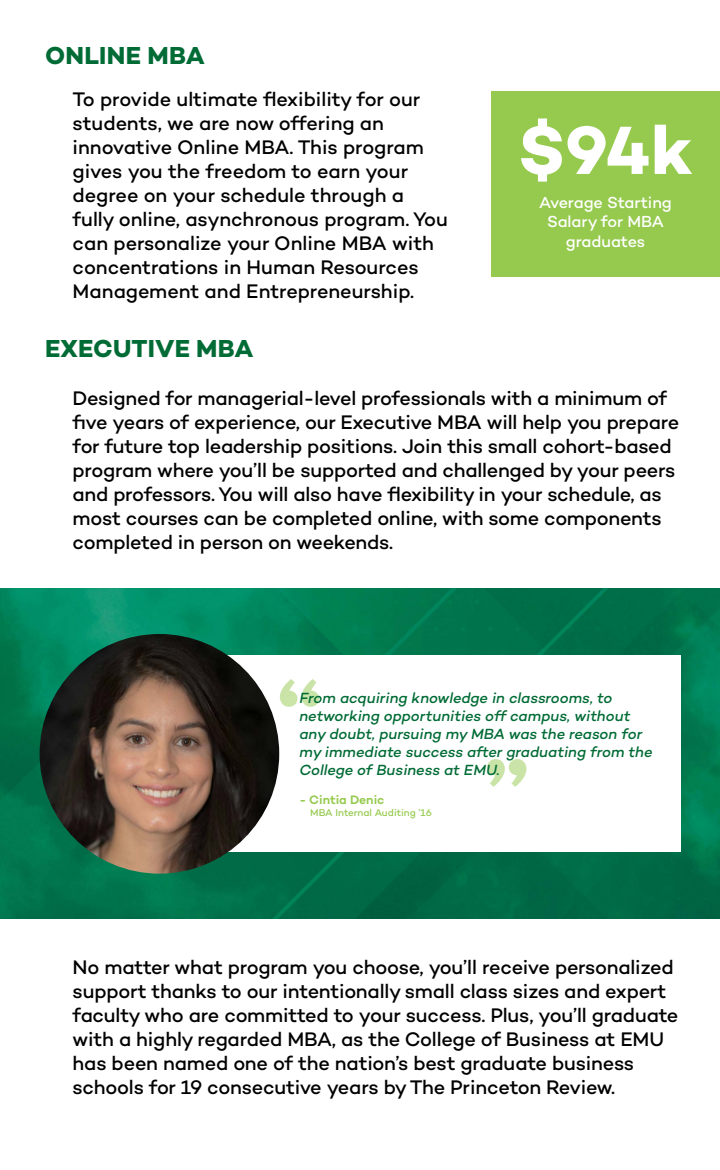
<style>
.page{position:relative;width:720px;height:1170px;background:#fff}
.page>*{position:absolute;margin:0;border:0;box-sizing:border-box;transform-origin:0 0}
.t1{font:700 84.25px "Aachen Std";color:#96ca4f}
.t2{font:700 69.38px "Campton";color:#fff}
.t3{font:700 25px "Campton";letter-spacing:.01em;color:#006b35}
.t4{font:500 20px/24px "Campton";letter-spacing:-.01em;color:#000}
.t5{font:500 16.25px/19.5px "Campton";letter-spacing:-.01em;color:#fff;text-align:center}
.t6{font:italic 500 15px/18px "Campton";color:#006b35}
.t7{font:600 12.5px "Campton";letter-spacing:-.005em;color:#96ca4f}
.t8{font:500 10px "Campton";color:#96ca4f}
</style>
<div class="page">
<img style="left:0;top:589px;width:720px;height:330px">
<div style="left:215px;top:656px;width:465px;height:196px;background:#fff"></div>
<img style="left:40px;top:634px;width:239px;height:240px;border-radius:120px">
<div style="left:491px;top:91px;width:229px;height:186px;background:#96ca4f"></div>
<p class="t3" style="left:45px;top:40px;width:161px">ONLINE MBA</p>
<p class="t4" style="left:73px;top:87px;width:377px">To provide ultimate flexibility for our students, we are now offering an innovative Online MBA. This program gives you the freedom to earn your degree on your schedule through a fully online, asynchronous program. You can personalize your Online MBA with concentrations in Human Resources Management and Entrepreneurship.</p>
<p class="t3" style="left:45px;top:333px;width:210px">EXECUTIVE MBA</p>
<h2 class="t2" style="left:518px;top:106px;width:176px">$94k</h2>
<p class="t5" style="left:539px;top:192px;width:134px">Average Starting<br>Salary for MBA graduates</p>
<p class="t4" style="left:73px;top:386px;width:608px">Designed for managerial-level professionals with a minimum of five years of experience, our Executive MBA will help you prepare for future top leadership positions. Join this small cohort-based program where you’ll be supported and challenged by your peers and professors. You will also have flexibility in your schedule, as most courses can be completed online, with some components completed in person on weekends.</p>
<h1 class="t1" style="left:274px;top:656px;width:52px">“</h1>
<p class="t6" style="left:299px;top:689px;width:355px">From acquiring knowledge in classrooms, to networking opportunities off campus, without any doubt, pursuing my MBA was the reason for my immediate success after graduating from the College of Business at EMU.</p>
<p class="t7" style="left:299px;top:792px;width:86px">- Cintia Denic</p>
<p class="t8" style="left:310px;top:806px;width:123px">MBA Internal Auditing ’16</p>
<h1 class="t1" style="left:481px;top:736px;width:52px">”</h1>
<p class="t4" style="left:73px;top:955px;width:607px">No matter what program you choose, you’ll receive personalized support thanks to our intentionally small class sizes and expert faculty who are committed to your success. Plus, you’ll graduate with a highly regarded MBA, as the College of Business at EMU has been named one of the nation’s best graduate business schools for 19 consecutive years by The Princeton Review.</p>
</div>
